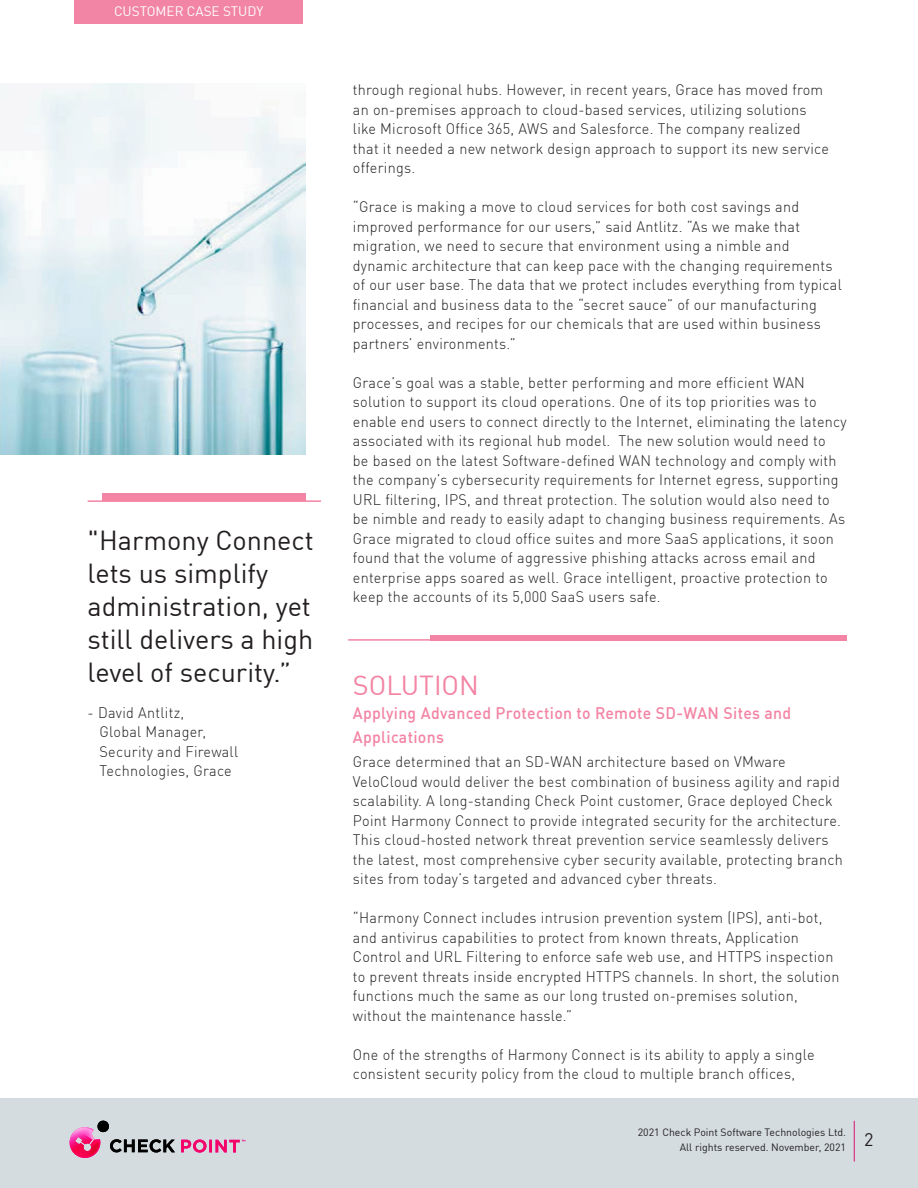
<style>
.page{position:relative;width:918px;height:1188px;background:#fff}
.page>*{position:absolute;margin:0;border:0;box-sizing:border-box;transform-origin:0 0}
.t1{font:27px/33px "DIN Pro";color:#231f20}
.t2{font:27px "DIN Pro";color:#f384a4}
.t3{font:18px "DIN Pro";color:#231f20}
.t4{font:500 16.5px/24px "DIN Pro";letter-spacing:.02em;color:#f384a4;scale:.96 1}
.t5{font:300 15px/19.5px "DIN Pro";letter-spacing:.02em;color:#231f20;scale:.96 1}
.t6{font:13.5px "DIN Pro";color:#fff}
.t7{font:300 13.5px "DIN Pro";color:#fff}
.t8{font:12px/13.5px "DI Nosaur";color:#231f20;text-align:right}
.t9{font:10.5px "DIN Pro";color:#231f20}
.s1{font-size:9px}
</style>
<div class="page">
<div style="left:103px;top:493px;width:203px;height:7px;background:#f384a4"></div>
<hr style="left:88px;top:500px;width:233px;height:2px;background:#f384a4">
<div style="left:431px;top:635px;width:416px;height:6px;background:#f384a4"></div>
<hr style="left:348px;top:639px;width:499px;height:2px;background:#f384a4">
<img style="left:0;top:84px;width:306px;height:370px">
<div style="left:74px;top:0;width:229px;height:24px;background:#f284a6"></div>
<div style="left:0;top:1098px;width:918px;height:90px;background:#d4dcdf"></div>
<svg style="left:70px;top:1120px;width:105px;height:38px"></svg>
<svg style="left:181px;top:1139px;width:64px;height:14px"></svg>
<hr style="left:854px;top:1121px;width:1px;height:41px;background:#d81272">
<p class="t6" style="left:114px;top:1px;width:151px">CUSTOMER CASE STUDY</p>
<p class="t7" style="left:112px;top:2px;width:147px">CU TOMER C SESTUDY</p>
<p class="t1" style="left:88px;top:522px;width:228px">"Harmony Connect lets us simplify administration, yet still delivers a high level of security.”</p>
<p class="t5" style="left:100px;top:702px;width:146px;text-indent:-12px">- David Antlitz,<br>Global Manager,<br>Security and Firewall<br>Technologies, Grace</p>
<p class="t5" style="left:353px;top:79px;width:497px">through regional hubs. However, in recent years, Grace has moved from an on-premises approach to cloud-based services, utilizing solutions like Microsoft Office 365, AWS and Salesforce. The company realized that it needed a new network design approach to support its new service offerings.</p>
<p class="t5" style="left:353px;top:196px;width:511px">“Grace is making a move to cloud services for both cost savings and improved performance for our users,” said Antlitz. “As we make that migration, we need to secure that environment using a nimble and dynamic architecture that can keep pace with the changing requirements of our user base. The data that we protect includes everything from typical financial and business data to the “secret sauce” of our manufacturing processes, and recipes for our chemicals that are used within business partners’ environments.”</p>
<p class="t5" style="left:353px;top:372px;width:516px">Grace’s goal was a stable, better performing and more efficient WAN solution to support its cloud operations. One of its top priorities was to enable end users to connect directly to the Internet, eliminating the latency associated with its regional hub model. The new solution would need to<br>be based on the latest Software-defined WAN technology and comply with the company’s cybersecurity requirements for Internet egress, supporting URL filtering, IPS, and threat protection. The solution would also need to be nimble and ready to easily adapt to changing business requirements. As Grace migrated to cloud office suites and more SaaS applications, it soon found that the volume of aggressive phishing attacks across email and enterprise apps soared as well. Grace intelligent, proactive protection to keep the accounts of its 5,000 SaaS users safe.</p>
<p class="t2" style="left:353px;top:665px;width:128px">SOLUTION</p>
<p class="t4" style="left:353px;top:700px;width:458px">Applying Advanced Protection to Remote SD-WAN Sites and<br>Applications</p>
<p class="t5" style="left:353px;top:751px;width:512px">Grace determined that an SD-WAN architecture based on VMware VeloCloud would deliver the best combination of business agility and rapid scalability. A long-standing Check Point customer, Grace deployed Check Point Harmony Connect to provide integrated security for the architecture.<br>This cloud-hosted network threat prevention service seamlessly delivers the latest, most comprehensive cyber security available, protecting branch sites from today’s targeted and advanced cyber threats.</p>
<p class="t5" style="left:353px;top:907px;width:508px">“Harmony Connect includes intrusion prevention system (IPS), anti-bot, and antivirus capabilities to protect from known threats, Application Control and URL Filtering to enforce safe web use, and HTTPS inspection to prevent threats inside encrypted HTTPS channels. In short, the solution functions much the same as our long trusted on-premises solution, without the maintenance hassle.”</p>
<p class="t5" style="left:353px;top:1044px;width:483px">One of the strengths of Harmony Connect is its ability to apply a single consistent security policy from the cloud to multiple branch offices,</p>
<p class="t8" style="left:619px;top:1120px;width:229px"><span class="s1">©</span>2021 Check Point Software Technologies Ltd.<br>All rights reserved.</p>
<p class="t9" style="left:638px;top:1124px;width:210px">2021 Check Point Software Technologies Ltd.</p>
<p class="t9" style="left:680px;top:1139px;width:168px">All rights reserved. November, 2021</p>
<p class="t3" style="left:864px;top:1125px;width:11px">2</p>
</div>
